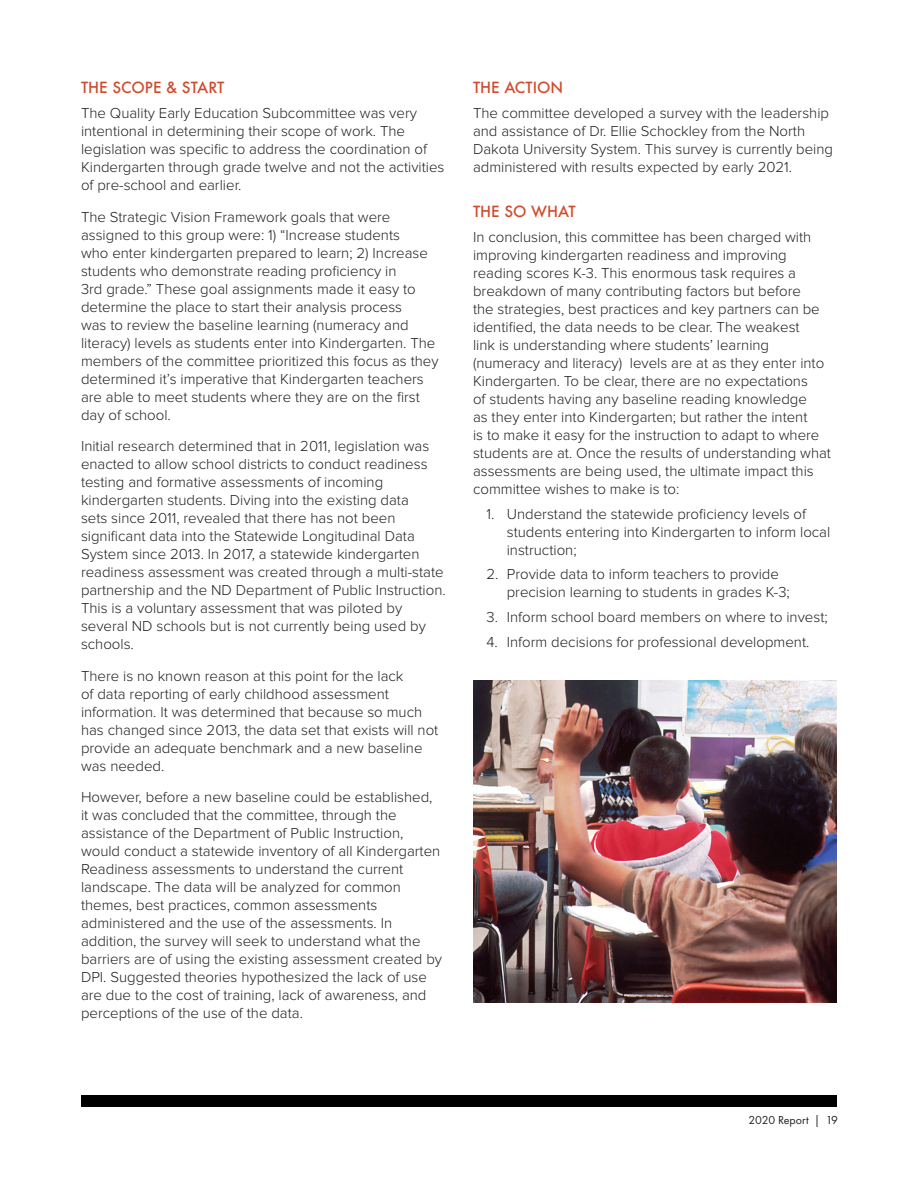
<style>
.page{position:relative;width:918px;height:1188px;background:#fff}
.page>*{position:absolute;margin:0;border:0;box-sizing:border-box;transform-origin:0 0}
.t1{font:300 15px/18px "Proxima Nova";color:#231f20}
.t2{font:500 15px "Futura";color:#d04b2d}
.t3{font:12px "Futura PT";color:#231f20}
</style>
<div class="page">
<div style="left:81px;top:1095px;width:756px;height:12px;background:#000"></div>
<img style="left:473px;top:680px;width:364px;height:322px">
<p class="t2" style="left:81px;top:78px;width:145px">THE SCOPE &amp; START</p>
<p class="t1" style="left:81px;top:104px;width:365px">The Quality Early Education Subcommittee was very intentional in determining their scope of work. The legislation was specific to address the coordination of Kindergarten through grade twelve and not the activities of pre-school and earlier.</p>
<p class="t1" style="left:81px;top:208px;width:359px">The Strategic Vision Framework goals that were assigned to this group were: 1) “Increase students<br>who enter kindergarten prepared to learn; 2) Increase students who demonstrate reading proficiency in<br>3rd grade.” These goal assignments made it easy to determine the place to start their analysis process<br>was to review the baseline learning (numeracy and literacy) levels as students enter into Kindergarten. The members of the committee prioritized this focus as they determined it’s imperative that Kindergarten teachers are able to meet students where they are on the first day of school.</p>
<p class="t1" style="left:81px;top:437px;width:366px">Initial research determined that in 2011, legislation was enacted to allow school districts to conduct readiness testing and formative assessments of incoming kindergarten students. Diving into the existing data<br>sets since 2011, revealed that there has not been significant data into the Statewide Longitudinal Data System since 2013. In 2017, a statewide kindergarten readiness assessment was created through a multi-state partnership and the ND Department of Public Instruction.<br>This is a voluntary assessment that was piloted by several ND schools but is not currently being used by schools.</p>
<p class="t1" style="left:81px;top:667px;width:359px">There is no known reason at this point for the lack<br>of data reporting of early childhood assessment information. It was determined that because so much has changed since 2013, the data set that exists will not provide an adequate benchmark and a new baseline was needed.</p>
<p class="t1" style="left:81px;top:788px;width:363px">However, before a new baseline could be established, it was concluded that the committee, through the assistance of the Department of Public Instruction, would conduct a statewide inventory of all Kindergarten Readiness assessments to understand the current landscape. The data will be analyzed for common themes, best practices, common assessments administered and the use of the assessments. In addition, the survey will seek to understand what the barriers are of using the existing assessment created by DPI. Suggested theories hypothesized the lack of use are due to the cost of training, lack of awareness, and perceptions of the use of the data.</p>
<p class="t2" style="left:473px;top:78px;width:92px">THE ACTION</p>
<p class="t1" style="left:473px;top:104px;width:362px">The committee developed a survey with the leadership and assistance of Dr. Ellie Schockley from the North Dakota University System. This survey is currently being administered with results expected by early 2021.</p>
<p class="t2" style="left:473px;top:201px;width:104px">THE SO WHAT</p>
<p class="t1" style="left:473px;top:228px;width:360px">In conclusion, this committee has been charged with improving kindergarten readiness and improving reading scores K-3. This enormous task requires a breakdown of many contributing factors but before<br>the strategies, best practices and key partners can be identified, the data needs to be clear. The weakest<br>link is understanding where students’ learning (numeracy and literacy) levels are at as they enter into Kindergarten. To be clear, there are no expectations<br>of students having any baseline reading knowledge<br>as they enter into Kindergarten; but rather the intent<br>is to make it easy for the instruction to adapt to where students are at. Once the results of understanding what assessments are being used, the ultimate impact this committee wishes to make is to:</p>
<p class="t1" style="left:507px;top:505px;width:325px;text-indent:-20px">1. Understand the statewide proficiency levels of students entering into Kindergarten to inform local instruction;</p>
<p class="t1" style="left:507px;top:566px;width:285px;text-indent:-20px">2. Provide data to inform teachers to provide precision learning to students in grades K-3;</p>
<p class="t1" style="left:487px;top:608px;width:343px">3. Inform school board members on where to invest;</p>
<p class="t1" style="left:487px;top:633px;width:324px">4. Inform decisions for professional development.</p>
<p class="t3" style="left:749px;top:1113px;width:91px">2020 Report | 19</p>
</div>
